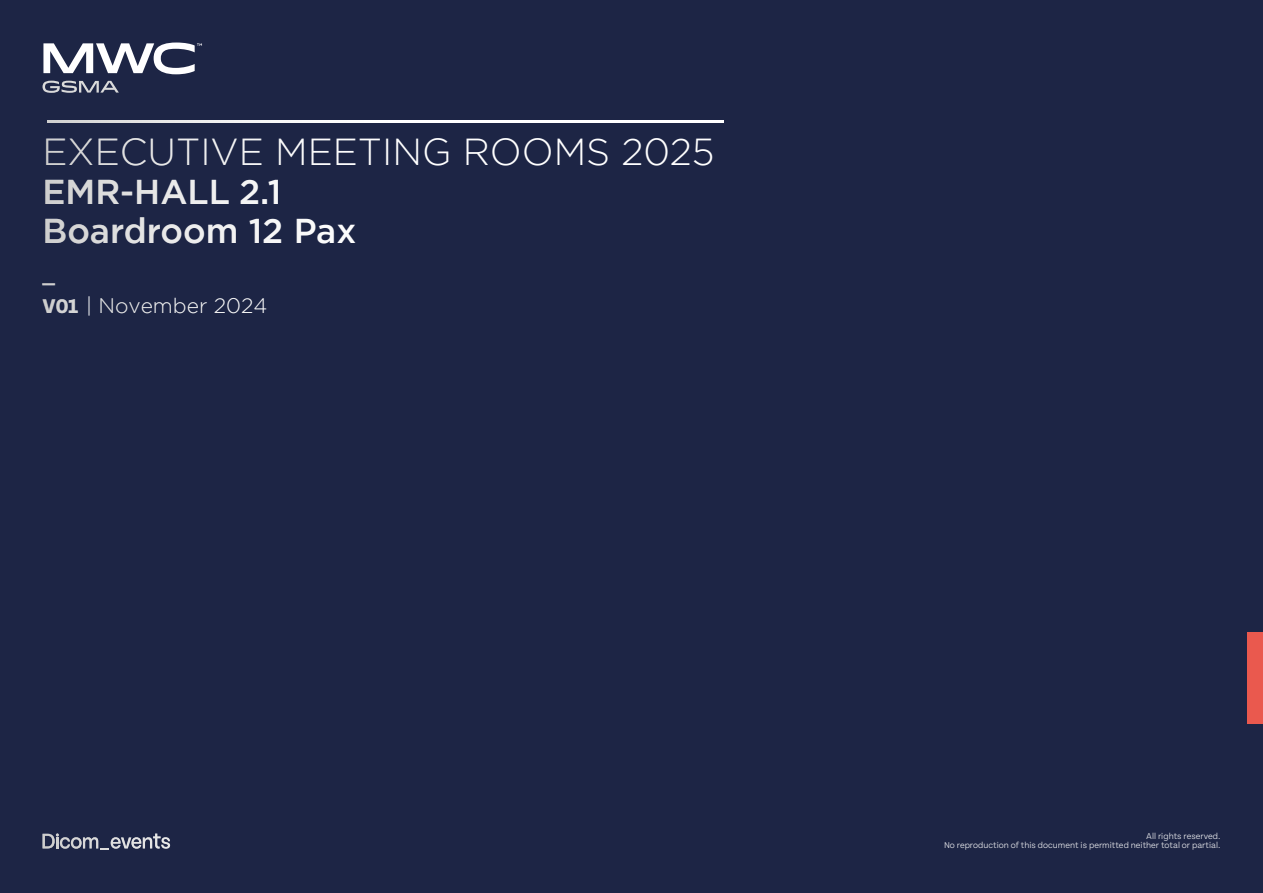
<style>
.page{position:relative;width:1263px;height:893px;background:#fff}
.page>*{position:absolute;margin:0;border:0;box-sizing:border-box;transform-origin:0 0}
.t1{font:300 37.5px "Gotham";color:#fff}
.t2{font:500 34.35px/39px "Gotham";color:#fff}
.t3{font:300 21px/30.9px "Gotham";color:#fff}
.t4{font:300 9px/9px "Tenon";color:#fff;text-align:right}
.s1{font-weight:500}
.s2{font-family:"Tenon";font-weight:700}
</style>
<div class="page">
<div style="left:0;top:0;width:643px;height:893px;background:#1d2545"></div>
<div style="left:620px;top:0;width:643px;height:893px;background:#1d2545"></div>
<div style="left:1248px;top:632px;width:15px;height:91px;background:#ea594e"></div>
<svg style="left:43px;top:81px;width:76px;height:12px"></svg>
<svg style="left:43px;top:43px;width:159px;height:31px"></svg>
<h1 class="t1" style="left:43px;top:128px;width:674px">EXECUTIVE MEETING ROOMS 2025</h1>
<h2 class="t2" style="left:43px;top:172px;width:315px">EMR-HALL 2.1<br>Boardroom 12 Pax</h2>
<h3 class="t3" style="left:43px;top:258px;width:226px"><span class="s1">_<br></span><span class="s2">V01</span> | November 2024</h3>
<p class="t4" style="left:944px;top:832px;width:278px">All rights reserved.<br>No reproduction of this document is permitted neither total or partial.</p>
</div>
